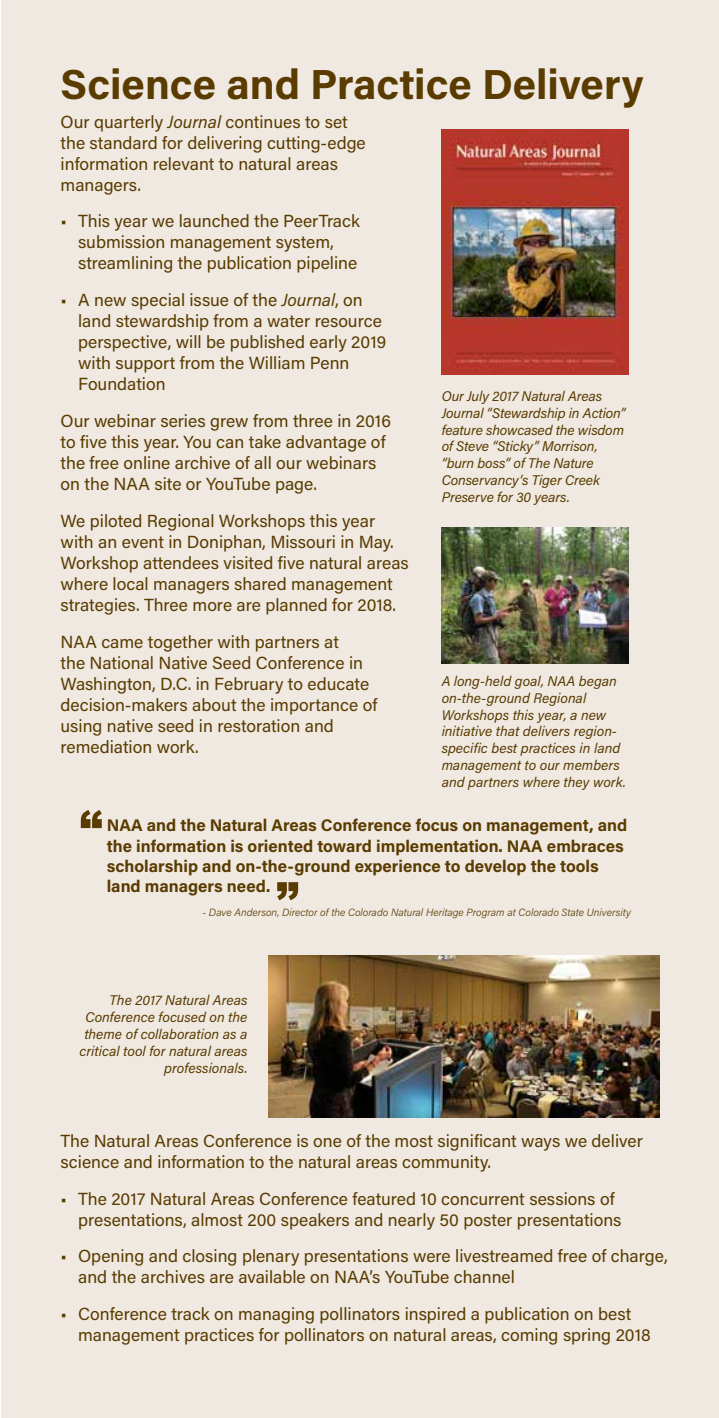
<style>
.page{position:relative;width:719px;height:1418px;background:#fff}
.page>*{position:absolute;margin:0;border:0;box-sizing:border-box;transform-origin:0 0}
.t1{font:700 42px "Acumin Pro";color:#5a3b00}
.t2{font:17.5px/21px "Acumin Pro";color:#5a3b00}
.t3{font:700 16.8px/20.1px "Acumin Pro";color:#5a3b00}
.t4{font:italic 14px/16.8px "Acumin Pro";color:#5a3b00}
.t5{font:italic 300 10.5px "Acumin Pro";color:#5a3b00}
.s1{font-style:italic}
</style>
<div class="page">
<div style="left:1px;top:0;width:716px;height:1418px;background:#efe9e1"></div>
<img style="left:441px;top:129px;width:187px;height:245px">
<svg style="left:81px;top:810px;width:21px;height:18px"></svg>
<svg style="left:277px;top:882px;width:21px;height:18px"></svg>
<img style="left:268px;top:956px;width:391px;height:161px">
<img style="left:441px;top:527px;width:187px;height:136px">
<h1 class="t1" style="left:61px;top:54px;width:584px">Science and Practice Delivery</h1>
<p class="t2" style="left:61px;top:110px;width:306px">Our quarterly <span class="s1">Journal</span> continues to set the standard for delivering cutting-edge information relevant to natural areas managers.</p>
<p class="t2" style="left:78px;top:210px;width:283px;text-indent:-18px">• This year we launched the PeerTrack submission management system, streamlining the publication pipeline</p>
<p class="t2" style="left:78px;top:289px;width:309px;text-indent:-18px">• A new special issue of the <span class="s1">Journal</span>, on land stewardship from a water resource perspective, will be published early 2019 with support from the William Penn Foundation</p>
<p class="t2" style="left:61px;top:410px;width:332px">Our webinar series grew from three in 2016 to five this year. You can take advantage of the free online archive of all our webinars on the NAA site or YouTube page.</p>
<p class="t2" style="left:61px;top:509px;width:349px">We piloted Regional Workshops this year with an event in Doniphan, Missouri in May.<br>Workshop attendees visited five natural areas where local managers shared management strategies. Three more are planned for 2018.</p>
<p class="t2" style="left:61px;top:630px;width:318px">NAA came together with partners at<br>the National Native Seed Conference in Washington, D.C. in February to educate decision-makers about the importance of using native seed in restoration and remediation work.</p>
<p class="t4" style="left:441px;top:387px;width:185px">Our July 2017 Natural Areas<br>Journal “Stewardship in Action” feature showcased the wisdom of Steve “Sticky” Morrison, “burn boss” of The Nature<br>Conservancy’s Tiger Creek<br>Preserve for 30 years.</p>
<p class="t4" style="left:441px;top:672px;width:186px">A long-held goal, NAA began on-the-ground Regional<br>Workshops this year, a new initiative that delivers region&shy;specific best practices in land management to our members and partners where they work.</p>
<p class="t3" style="left:107px;top:814px;width:521px">NAA and the Natural Areas Conference focus on management, and the information is oriented toward implementation. NAA embraces scholarship and on-the-ground experience to develop the tools land managers need.</p>
<p class="t5" style="left:202px;top:904px;width:430px">- Dave Anderson, Director of the Colorado Natural Heritage Program at Colorado State University</p>
<p class="t4" style="left:79px;top:991px;width:169px;text-align:right">The 2017 Natural Areas<br>Conference focused on the theme of collaboration as a critical tool for natural areas professionals.</p>
<p class="t2" style="left:61px;top:1129px;width:583px">The Natural Areas Conference is one of the most significant ways we deliver science and information to the natural areas community.</p>
<p class="t2" style="left:78px;top:1187px;width:544px;text-indent:-18px">• The 2017 Natural Areas Conference featured 10 concurrent sessions of presentations, almost 200 speakers and nearly 50 poster presentations</p>
<p class="t2" style="left:78px;top:1245px;width:591px;text-indent:-18px">• Opening and closing plenary presentations were livestreamed free of charge, and the archives are available on NAA’s YouTube channel</p>
<p class="t2" style="left:78px;top:1302px;width:574px;text-indent:-18px">• Conference track on managing pollinators inspired a publication on best management practices for pollinators on natural areas, coming spring 2018</p>
</div>
